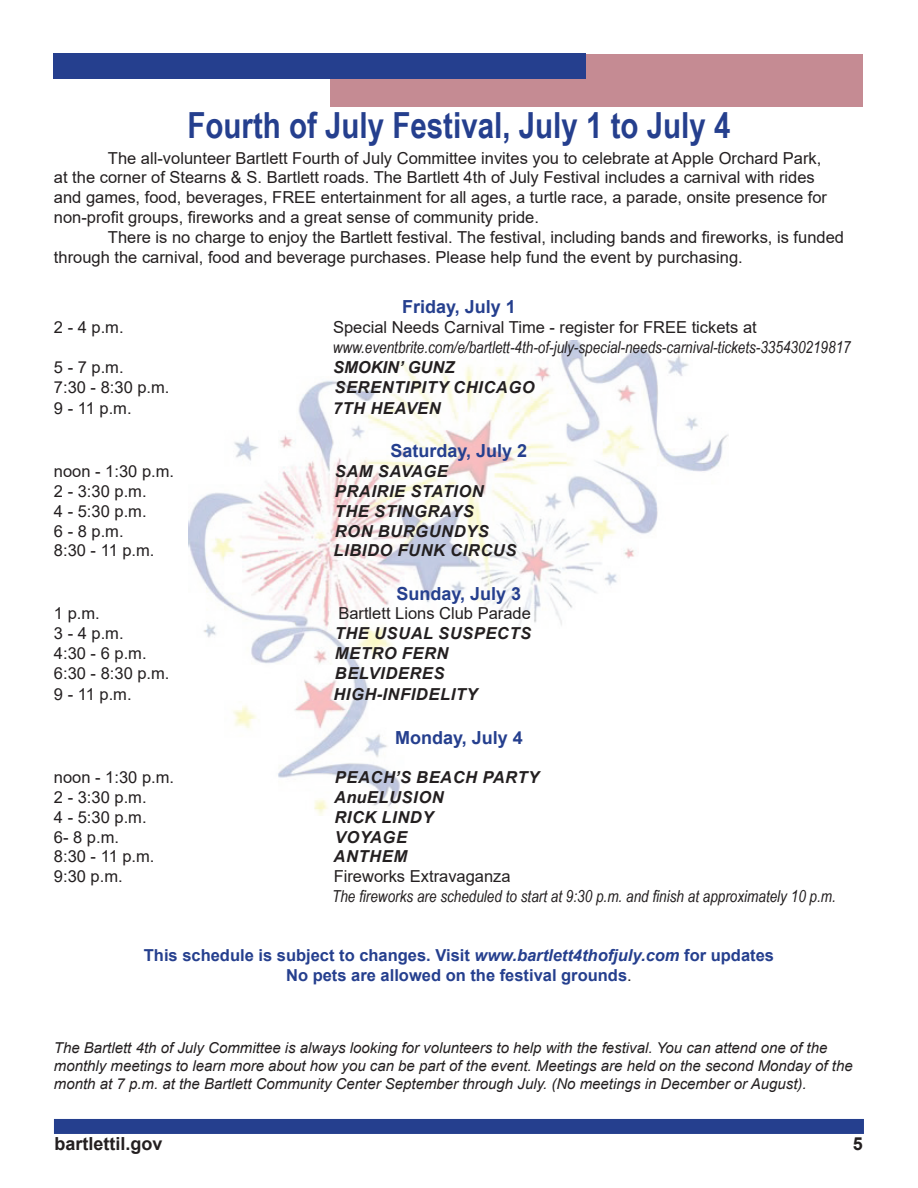
<style>
.page{position:relative;width:918px;height:1188px;background:#fff}
.page>*{position:absolute;margin:0;border:0;box-sizing:border-box;transform-origin:0 0}
.t1{font:700 36px "Arial Narrow";color:#253f8e}
.t2{font:700 18px "Arial";color:#253f8e}
.t3{font:700 18px "Arial";color:#231f20}
.t4{font:16.5px/19.8px "Arial";color:#231f20}
.t5{font:italic 700 16.5px "Arial";letter-spacing:.035em;color:#231f20}
.t6{font:italic 16.5px "Arial Narrow";color:#231f20}
.t7{font:700 16.5px/19.8px "Arial";color:#253f8e;text-align:center}
.t8{font:italic 700 16.5px "Arial";color:#231f20}
.t9{font:italic 15px/18px "Arial";color:#231f20}
.s1{font-style:italic}
.s2{font-weight:400;color:#231f20}
</style>
<div class="page">
<div style="left:331px;top:55px;width:532px;height:52px;background:#c58b93"></div>
<div style="left:53px;top:53px;width:533px;height:26px;background:#253f8e"></div>
<div style="left:54px;top:1119px;width:810px;height:15px;background:#253f8e"></div>
<img style="left:189px;top:340px;width:540px;height:475px">
<h1 class="t1" style="left:187px;top:99px;width:545px">Fourth of July Festival, July 1 to July 4</h1>
<p class="t4" style="left:54px;top:148px;width:775px;text-indent:54px">The all-volunteer Bartlett Fourth of July Committee invites you to celebrate at Apple Orchard Park, at the corner of Stearns &amp; S. Bartlett roads. The Bartlett 4th of July Festival includes a carnival with rides and games, food, beverages, FREE entertainment for all ages, a turtle race, a parade, onsite presence for non-profit groups, fireworks and a great sense of community pride.</p>
<p class="t4" style="left:54px;top:227px;width:792px;text-indent:54px">There is no charge to enjoy the Bartlett festival. The festival, including bands and fireworks, is funded through the carnival, food and beverage purchases. Please help fund the event by purchasing.</p>
<p class="t2" style="left:402px;top:294px;width:115px">Friday, July 1</p>
<p class="t4" style="left:54px;top:317px;width:71px">2 - 4 p.m.</p>
<p class="t4" style="left:333px;top:317px;width:425px">Special Needs Carnival Time - register for FREE tickets at</p>
<p class="t6" style="left:333px;top:336px;width:519px">www.eventbrite.com/e/bartlett-4th-of-july-special-needs-carnival-tickets-335430219817</p>
<p class="t4" style="left:54px;top:357px;width:71px">5 - 7 p.m.</p>
<p class="t8" style="left:333px;top:356px;width:123px">SMOKIN’ GUNZ</p>
<p class="t4" style="left:54px;top:377px;width:117px">7:30 - 8:30 p.m.</p>
<p class="t5" style="left:334px;top:376px;width:202px">SERENTIPITY CHICAGO</p>
<p class="t4" style="left:54px;top:398px;width:79px">9 - 11 p.m.</p>
<p class="t5" style="left:333px;top:397px;width:109px">7TH HEAVEN</p>
<p class="t2" style="left:391px;top:438px;width:138px">Saturday, July 2</p>
<p class="t4" style="left:54px;top:461px;width:122px">noon - 1:30 p.m.</p>
<p class="t5" style="left:335px;top:460px;width:115px">SAM SAVAGE</p>
<p class="t4" style="left:54px;top:481px;width:94px">2 - 3:30 p.m.</p>
<p class="t5" style="left:335px;top:480px;width:150px">PRAIRIE STATION</p>
<p class="t4" style="left:54px;top:501px;width:94px">4 - 5:30 p.m.</p>
<p class="t5" style="left:335px;top:500px;width:140px">THE STINGRAYS</p>
<p class="t4" style="left:54px;top:521px;width:71px">6 - 8 p.m.</p>
<p class="t5" style="left:335px;top:520px;width:155px">RON BURGUNDYS</p>
<p class="t4" style="left:54px;top:541px;width:102px">8:30 - 11 p.m.</p>
<p class="t5" style="left:334px;top:540px;width:184px">LIBIDO FUNK CIRCUS</p>
<p class="t2" style="left:397px;top:581px;width:126px">Sunday, July 3</p>
<p class="t4" style="left:54px;top:604px;width:47px">1 p.m.</p>
<p class="t4" style="left:338px;top:604px;width:194px">Bartlett Lions Club Parade</p>
<p class="t4" style="left:54px;top:623px;width:71px">3 - 4 p.m.</p>
<p class="t5" style="left:335px;top:622px;width:198px">THE USUAL SUSPECTS</p>
<p class="t4" style="left:54px;top:643px;width:94px">4:30 - 6 p.m.</p>
<p class="t5" style="left:335px;top:642px;width:115px">METRO FERN</p>
<p class="t4" style="left:54px;top:663px;width:117px">6:30 - 8:30 p.m.</p>
<p class="t5" style="left:335px;top:662px;width:111px">BELVIDERES</p>
<p class="t4" style="left:54px;top:685px;width:79px">9 - 11 p.m.</p>
<p class="t5" style="left:333px;top:684px;width:146px">HIGH-INFIDELITY</p>
<p class="t2" style="left:395px;top:725px;width:129px">Monday, July 4</p>
<p class="t4" style="left:54px;top:767px;width:122px">noon - 1:30 p.m.</p>
<p class="t5" style="left:335px;top:766px;width:206px">PEACH’S BEACH PARTY</p>
<p class="t4" style="left:54px;top:787px;width:94px">2 - 3:30 p.m.</p>
<p class="t5" style="left:334px;top:786px;width:111px">AnuELUSION</p>
<p class="t4" style="left:54px;top:807px;width:94px">4 - 5:30 p.m.</p>
<p class="t5" style="left:334px;top:806px;width:101px">RICK LINDY</p>
<p class="t4" style="left:54px;top:827px;width:67px">6- 8 p.m.</p>
<p class="t5" style="left:335px;top:826px;width:74px">VOYAGE</p>
<p class="t4" style="left:54px;top:847px;width:102px">8:30 - 11 p.m.</p>
<p class="t5" style="left:334px;top:846px;width:75px">ANTHEM</p>
<p class="t4" style="left:54px;top:866px;width:70px">9:30 p.m.</p>
<p class="t4" style="left:334px;top:866px;width:178px">Fireworks Extravaganza</p>
<p class="t6" style="left:332px;top:885px;width:505px">The fireworks are scheduled to start at 9:30 p.m. and finish at approximately 10 p.m.</p>
<p class="t7" style="left:144px;top:946px;width:632px">This schedule is subject to changes. Visit <span class="s1">www.bartlett4thofjuly.com</span> for updates<br>No pets are allowed on the festival grounds<span class="s2">.</span></p>
<p class="t9" style="left:54px;top:1039px;width:800px">The Bartlett 4th of July Committee is always looking for volunteers to help with the festival. You can attend one of the monthly meetings to learn more about how you can be part of the event. Meetings are held on the second Monday of the month at 7 p.m. at the Bartlett Community Center September through July. (No meetings in December or August).</p>
<p class="t3" style="left:54px;top:1131px;width:110px">bartlettil.gov</p>
<p class="t3" style="left:853px;top:1131px;width:12px">5</p>
</div>
